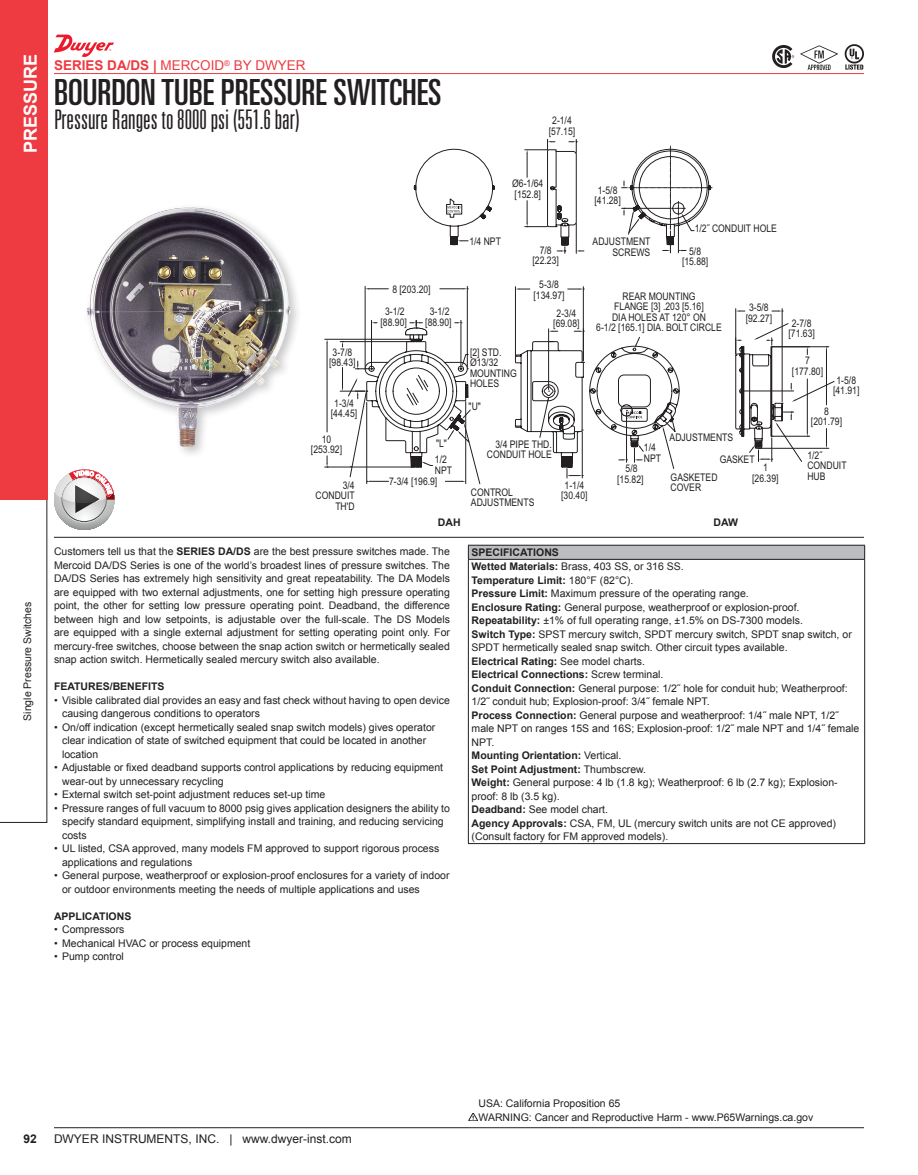
<style>
.page{position:relative;width:918px;height:1175px;background:#fff}
.page>*{position:absolute;margin:0;border:0;box-sizing:border-box;transform-origin:0 0}
.t1{font:ultra-condensed 36px "Univers LT Std";color:#231f20}
.t2{font:300 ultra-condensed 27px "Univers LT Std";color:#231f20}
.t3{font:700 18px "Arial";color:#fff}
.t4{font:13.5px "Arial";color:#ee3a41}
.t5{font:12px "Arial";color:#231f20}
.t6{font:700 12px "Arial";color:#231f20}
.t7{font:10.5px/13.5px "Arial";color:#231f20}
.t8{font:10.5px/10.5px "Arial Narrow";color:#231f20;text-align:center}
.t9{font:700 10.5px "Arial";color:#231f20}
.s1{font-weight:700}
</style>
<div class="page">
<hr style="left:54px;top:1127px;width:810px;height:1px;background:#231f20">
<svg style="left:0;top:500px;width:47px;height:322px"></svg>
<div style="left:0;top:0;width:47px;height:500px;background:#ee3a41"></div>
<hr style="left:54px;top:73px;width:810px;height:1px;background:#ee3a41">
<img style="left:86px;top:208px;width:205px;height:240px">
<hr style="left:325px;top:339px;width:90px;height:1px;background:#231f20">
<hr style="left:325px;top:466px;width:90px;height:1px;background:#231f20">
<hr style="left:327px;top:343px;width:1px;height:89px;background:#231f20">
<svg style="left:326px;top:456px;width:2px;height:11px"></svg>
<svg style="left:340px;top:139px;width:495px;height:346px"></svg>
<hr style="left:54px;top:537px;width:810px;height:1px;background:#231f20">
<div style="left:468px;top:545px;width:397px;height:14px;background:#bcbdc0"></div>
<hr style="left:864px;top:559px;width:1px;height:284px;background:#231f20">
<hr style="left:468px;top:559px;width:1px;height:284px;background:#231f20">
<hr style="left:468px;top:843px;width:397px;height:1px;background:#231f20">
<hr style="left:468px;top:545px;width:397px;height:1px;background:#231f20">
<svg style="left:468px;top:545px;width:1px;height:14px"></svg>
<svg style="left:864px;top:545px;width:1px;height:14px"></svg>
<hr style="left:468px;top:559px;width:397px;height:1px;background:#231f20">
<svg style="left:772px;top:45px;width:22px;height:23px"></svg>
<svg style="left:800px;top:45px;width:38px;height:25px"></svg>
<svg style="left:845px;top:44px;width:19px;height:26px"></svg>
<svg style="left:54px;top:469px;width:60px;height:61px"></svg>
<svg style="left:469px;top:1113px;width:9px;height:7px"></svg>
<svg style="left:55px;top:469px;width:59px;height:53px"></svg>
<svg style="left:54px;top:35px;width:60px;height:22px"></svg>
<h3 class="t3" style="left:18px;top:153px;width:101px;rotate:-90deg">PRESSURE</h3>
<p class="t7" style="left:21px;top:721px;width:121px;rotate:-90deg">Single Pressure Switches</p>
<p class="t4" style="left:54px;top:57px;width:253px"><span class="s1">SERIES DA/DS |</span> MERCOID<sup>®</sup> BY DWYER</p>
<h1 class="t1" style="left:54px;top:71px;width:389px">BOURDON TUBE PRESSURE SWITCHES</h1>
<h2 class="t2" style="left:54px;top:105px;width:247px">Pressure Ranges to 8000 psi (551.6 bar)</h2>
<p class="t8" style="left:329px;top:346px;width:28px">3-7/8 [98.43]</p>
<p class="t8" style="left:331px;top:397px;width:28px">1-3/4 [44.45]</p>
<p class="t8" style="left:430px;top:277px;width:21px;line-height:22.5px;text-align:left;text-indent:-37px">8 [203.20]<br>3-1/2</p>
<p class="t8" style="left:425px;top:316px;width:28px">[88.90]</p>
<p class="t8" style="left:381px;top:306px;width:28px">3-1/2 [88.90]</p>
<p class="t8" style="left:549px;top:115px;width:28px">2-1/4 [57.15]</p>
<p class="t8" style="left:512px;top:178px;width:33px;text-align:left">Ø6-1/64 [152.8]</p>
<p class="t8" style="left:469px;top:235px;width:33px">1/4 NPT</p>
<p class="t8" style="left:533px;top:244px;width:28px">7/8 [22.23]</p>
<p class="t8" style="left:534px;top:279px;width:33px">5-3/8 [134.97]</p>
<p class="t8" style="left:553px;top:307px;width:28px">2-3/4 [69.08]</p>
<p class="t8" style="left:470px;top:346px;width:48px;text-align:left">[2] STD.<br>Ø13/32<br>MOUNTING<br>HOLES</p>
<p class="t8" style="left:469px;top:400px;width:14px">"U"</p>
<p class="t8" style="left:595px;top:184px;width:28px">1-5/8 [41.28]</p>
<p class="t8" style="left:593px;top:236px;width:59px;text-align:right">ADJUSTMENT<br>SCREWS</p>
<p class="t8" style="left:695px;top:222px;width:84px">1/2˝ CONDUIT HOLE</p>
<p class="t8" style="left:682px;top:245px;width:28px">5/8 [15.88]</p>
<p class="t8" style="left:596px;top:290px;width:127px">REAR MOUNTING<br>FLANGE [3] .203 [5.16]<br>DIA HOLES AT 120° ON<br>6-1/2 [165.1] DIA. BOLT CIRCLE</p>
<p class="t8" style="left:746px;top:302px;width:28px">3-5/8 [92.27]</p>
<p class="t8" style="left:789px;top:317px;width:28px">2-7/8 [71.63]</p>
<p class="t8" style="left:792px;top:355px;width:33px">7 [177.80]</p>
<p class="t8" style="left:811px;top:405px;width:33px">8 [201.79]</p>
<p class="t8" style="left:833px;top:374px;width:28px">1-5/8 [41.91]</p>
<p class="t8" style="left:670px;top:432px;width:65px">ADJUSTMENTS</p>
<p class="t8" style="left:671px;top:471px;width:48px;text-align:left">GASKETED<br>COVER</p>
<p class="t8" style="left:311px;top:433px;width:33px">10 [253.92]</p>
<p class="t8" style="left:436px;top:438px;width:12px">"L"</p>
<p class="t8" style="left:487px;top:438px;width:66px;text-align:right">3/4 PIPE THD.<br>CONDUIT HOLE</p>
<p class="t8" style="left:644px;top:442px;width:13px">1/4</p>
<p class="t8" style="left:807px;top:449px;width:41px;text-align:left">1/2˝<br>CONDUIT<br>HUB</p>
<p class="t8" style="left:435px;top:453px;width:13px">1/2</p>
<p class="t8" style="left:644px;top:452px;width:19px">NPT</p>
<p class="t8" style="left:435px;top:464px;width:19px">NPT</p>
<p class="t8" style="left:720px;top:453px;width:36px">GASKET</p>
<p class="t8" style="left:752px;top:462px;width:28px">1 [26.39]</p>
<p class="t8" style="left:617px;top:463px;width:28px">5/8 [15.82]</p>
<p class="t8" style="left:389px;top:476px;width:50px">7-3/4 [196.9]</p>
<p class="t8" style="left:561px;top:479px;width:28px">1-1/4 [30.40]</p>
<p class="t8" style="left:316px;top:479px;width:41px;text-align:right">3/4<br>CONDUIT<br>TH'D</p>
<p class="t7" style="left:54px;top:545px;width:398px;text-align:justify">Customers tell us that the <span class="s1">SERIES DA/DS</span> are the best pressure switches made. The Mercoid DA/DS Series is one of the world’s broadest lines of pressure switches. The DA/DS Series has extremely high sensitivity and great repeatability. The DA Models are equipped with two external adjustments, one for setting high pressure operating point, the other for setting low pressure operating point. Deadband, the difference between high and low setpoints, is adjustable over the full-scale. The DS Models are equipped with a single external adjustment for setting operating point only. For mercury-free switches, choose between the snap action switch or hermetically sealed snap action switch. Hermetically sealed mercury switch also available.</p>
<p class="t9" style="left:54px;top:679px;width:112px">FEATURES/BENEFITS</p>
<p class="t7" style="left:62px;top:693px;width:389px;text-indent:-8px">• Visible calibrated dial provides an easy and fast check without having to open device causing dangerous conditions to operators</p>
<p class="t7" style="left:62px;top:720px;width:375px;text-indent:-8px">• On/off indication (except hermetically sealed snap switch models) gives operator clear indication of state of switched equipment that could be located in another location</p>
<p class="t7" style="left:62px;top:761px;width:383px;text-indent:-8px">• Adjustable or fixed deadband supports control applications by reducing equipment wear-out by unnecessary recycling</p>
<p class="t7" style="left:54px;top:788px;width:273px">• External switch set-point adjustment reduces set-up time</p>
<p class="t7" style="left:62px;top:801px;width:389px;text-indent:-8px">• Pressure ranges of full vacuum to 8000 psig gives application designers the ability to specify standard equipment, simplifying install and training, and reducing servicing costs</p>
<p class="t7" style="left:62px;top:842px;width:379px;text-indent:-8px">• UL listed, CSA approved, many models FM approved to support rigorous process applications and regulations</p>
<p class="t7" style="left:62px;top:869px;width:389px;text-indent:-8px">• General purpose, weatherproof or explosion-proof enclosures for a variety of indoor or outdoor environments meeting the needs of multiple applications and uses</p>
<p class="t9" style="left:54px;top:909px;width:79px">APPLICATIONS</p>
<p class="t7" style="left:54px;top:923px;width:72px">• Compressors</p>
<p class="t7" style="left:54px;top:936px;width:198px">• Mechanical HVAC or process equipment</p>
<p class="t7" style="left:54px;top:950px;width:71px">• Pump control</p>
<p class="t8" style="left:471px;top:486px;width:65px;text-align:left">CONTROL<br>ADJUSTMENTS</p>
<p class="t9" style="left:438px;top:515px;width:24px">DAH</p>
<p class="t9" style="left:713px;top:515px;width:26px">DAW</p>
<p class="t7" style="left:472px;top:546px;width:389px"><span class="s1">SPECIFICATIONS<br>Wetted Materials:</span> Brass, 403 SS, or 316 SS.<br><span class="s1">Temperature Limit:</span> 180°F (82°C).<br><span class="s1">Pressure Limit:</span> Maximum pressure of the operating range.<br><span class="s1">Enclosure Rating:</span> General purpose, weatherproof or explosion-proof.<br><span class="s1">Repeatability:</span> ±1% of full operating range, ±1.5% on DS-7300 models.<br><span class="s1">Switch Type:</span> SPST mercury switch, SPDT mercury switch, SPDT snap switch, or SPDT hermetically sealed snap switch. Other circuit types available.<br><span class="s1">Electrical Rating:</span> See model charts.<br><span class="s1">Electrical Connections:</span> Screw terminal.<br><span class="s1">Conduit Connection:</span> General purpose: 1/2˝ hole for conduit hub; Weatherproof:<br>1/2˝ conduit hub; Explosion-proof: 3/4˝ female NPT.<br><span class="s1">Process Connection:</span> General purpose and weatherproof: 1/4˝ male NPT, 1/2˝ male NPT on ranges 15S and 16S; Explosion-proof: 1/2˝ male NPT and 1/4˝ female NPT.<br><span class="s1">Mounting Orientation:</span> Vertical.<br><span class="s1">Set Point Adjustment:</span> Thumbscrew.<br><span class="s1">Weight:</span> General purpose: 4 lb (1.8 kg); Weatherproof: 6 lb (2.7 kg); Explosion&shy;proof: 8 lb (3.5 kg).<br><span class="s1">Deadband:</span> See model chart.<br><span class="s1">Agency Approvals:</span> CSA, FM, UL (mercury switch units are not CE approved) (Consult factory for FM approved models).</p>
<p class="t7" style="left:479px;top:1097px;width:336px">USA: California Proposition 65<br>WARNING: Cancer and Reproductive Harm - www.P65Warnings.ca.gov</p>
<p class="t6" style="left:24px;top:1131px;width:15px">92</p>
<p class="t5" style="left:54px;top:1131px;width:299px">DWYER INSTRUMENTS, INC. | www.dwyer-inst.com</p>
</div>
